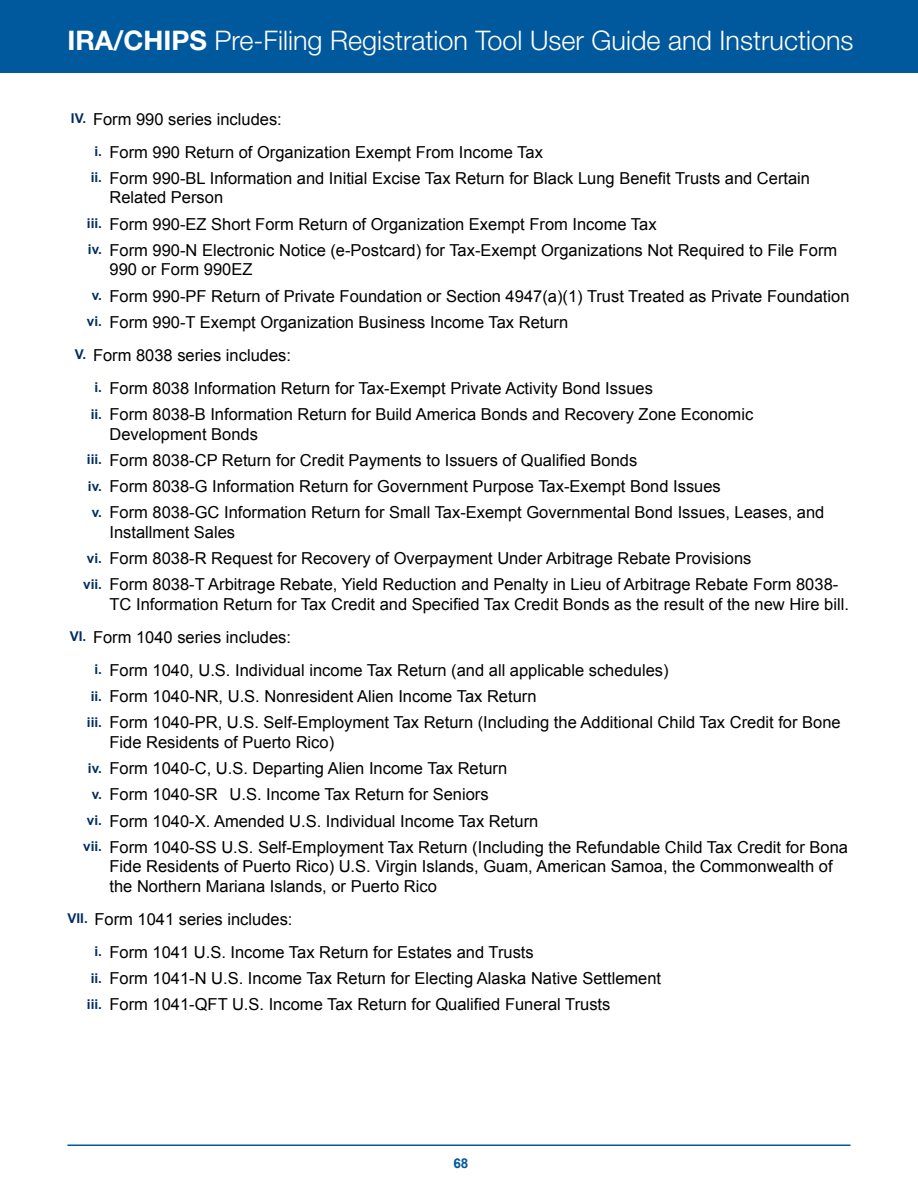
<style>
.page{position:relative;width:918px;height:1188px;background:#fff}
.page>*{position:absolute;margin:0;border:0;box-sizing:border-box;transform-origin:0 0}
.t1{font:300 27px "Helvetica Neue LT Std";color:#fff}
.t2{font:16.5px/19.5px "Arial";color:#000}
.t3{font:700 13.5px "Arial";color:#00599c}
.s1{font-weight:700}
.s2{font-weight:700;font-size:13.5px;color:#002d62}
</style>
<div class="page">
<hr style="left:67px;top:1144px;width:784px;height:2px;background:#00599c">
<div style="left:0;top:0;width:918px;height:74px;background:#00599c"></div>
<h1 class="t1" style="left:68px;top:23px;width:788px"><span class="s1">IRA/CHIPS</span> Pre-Filing Registration Tool User Guide and Instructions</h1>
<p class="t2" style="left:71px;top:109px;width:212px"><span class="s2">IV.</span> Form 990 series includes:</p>
<p class="t2" style="left:94px;top:142px;width:450px"><span class="s2">i.</span> Form 990 Return of Organization Exempt From Income Tax</p>
<p class="t2" style="left:110px;top:168px;width:702px;text-indent:-19px"><span class="s2">ii.</span> Form 990-BL Information and Initial Excise Tax Return for Black Lung Benefit Trusts and Certain<br>Related Person</p>
<p class="t2" style="left:87px;top:214px;width:571px"><span class="s2">iii.</span> Form 990-EZ Short Form Return of Organization Exempt From Income Tax</p>
<p class="t2" style="left:110px;top:240px;width:729px;text-indent:-22px"><span class="s2">iv.</span> Form 990-N Electronic Notice (e-Postcard) for Tax-Exempt Organizations Not Required to File Form<br>990 or Form 990EZ</p>
<p class="t2" style="left:92px;top:286px;width:759px"><span class="s2">v.</span> Form 990-PF Return of Private Foundation or Section 4947(a)(1) Trust Treated as Private Foundation</p>
<p class="t2" style="left:87px;top:312px;width:483px"><span class="s2">vi.</span> Form 990-T Exempt Organization Business Income Tax Return</p>
<p class="t2" style="left:75px;top:345px;width:218px"><span class="s2">V.</span> Form 8038 series includes:</p>
<p class="t2" style="left:94px;top:378px;width:560px"><span class="s2">i.</span> Form 8038 Information Return for Tax-Exempt Private Activity Bond Issues</p>
<p class="t2" style="left:110px;top:405px;width:645px;text-indent:-19px"><span class="s2">ii.</span> Form 8038-B Information Return for Build America Bonds and Recovery Zone Economic<br>Development Bonds</p>
<p class="t2" style="left:87px;top:450px;width:552px"><span class="s2">iii.</span> Form 8038-CP Return for Credit Payments to Issuers of Qualified Bonds</p>
<p class="t2" style="left:88px;top:477px;width:634px"><span class="s2">iv.</span> Form 8038-G Information Return for Government Purpose Tax-Exempt Bond Issues</p>
<p class="t2" style="left:110px;top:503px;width:716px;text-indent:-18px"><span class="s2">v.</span> Form 8038-GC Information Return for Small Tax-Exempt Governmental Bond Issues, Leases, and<br>Installment Sales</p>
<p class="t2" style="left:87px;top:549px;width:666px"><span class="s2">vi.</span> Form 8038-R Request for Recovery of Overpayment Under Arbitrage Rebate Provisions</p>
<p class="t2" style="left:110px;top:575px;width:741px;text-indent:-26px"><span class="s2">vii.</span> Form 8038-T Arbitrage Rebate, Yield Reduction and Penalty in Lieu of Arbitrage Rebate Form 8038-<br>TC Information Return for Tax Credit and Specified Tax Credit Bonds as the result of the new Hire bill.</p>
<p class="t2" style="left:70px;top:627px;width:223px"><span class="s2">VI.</span> Form 1040 series includes:</p>
<p class="t2" style="left:94px;top:660px;width:576px"><span class="s2">i.</span> Form 1040, U.S. Individual income Tax Return (and all applicable schedules)</p>
<p class="t2" style="left:91px;top:687px;width:447px"><span class="s2">ii.</span> Form 1040-NR, U.S. Nonresident Alien Income Tax Return</p>
<p class="t2" style="left:110px;top:713px;width:733px;text-indent:-23px"><span class="s2">iii.</span> Form 1040-PR, U.S. Self-Employment Tax Return (Including the Additional Child Tax Credit for Bone<br>Fide Residents of Puerto Rico)</p>
<p class="t2" style="left:88px;top:759px;width:421px"><span class="s2">iv.</span> Form 1040-C, U.S. Departing Alien Income Tax Return</p>
<p class="t2" style="left:92px;top:785px;width:398px"><span class="s2">v.</span> Form 1040-SR U.S. Income Tax Return for Seniors</p>
<p class="t2" style="left:87px;top:811px;width:453px"><span class="s2">vi.</span> Form 1040-X. Amended U.S. Individual Income Tax Return</p>
<p class="t2" style="left:110px;top:837px;width:740px;text-indent:-26px"><span class="s2">vii.</span> Form 1040-SS U.S. Self-Employment Tax Return (Including the Refundable Child Tax Credit for Bona<br>Fide Residents of Puerto Rico) U.S. Virgin Islands, Guam, American Samoa, the Commonwealth of the Northern Mariana Islands, or Puerto Rico</p>
<p class="t2" style="left:68px;top:909px;width:227px"><span class="s2">VII.</span> Form 1041 series includes:</p>
<p class="t2" style="left:94px;top:942px;width:441px"><span class="s2">i.</span> Form 1041 U.S. Income Tax Return for Estates and Trusts</p>
<p class="t2" style="left:91px;top:969px;width:572px"><span class="s2">ii.</span> Form 1041-N U.S. Income Tax Return for Electing Alaska Native Settlement</p>
<p class="t2" style="left:87px;top:995px;width:525px"><span class="s2">iii.</span> Form 1041-QFT U.S. Income Tax Return for Qualified Funeral Trusts</p>
<p class="t3" style="left:453px;top:1154px;width:17px">68</p>
</div>
